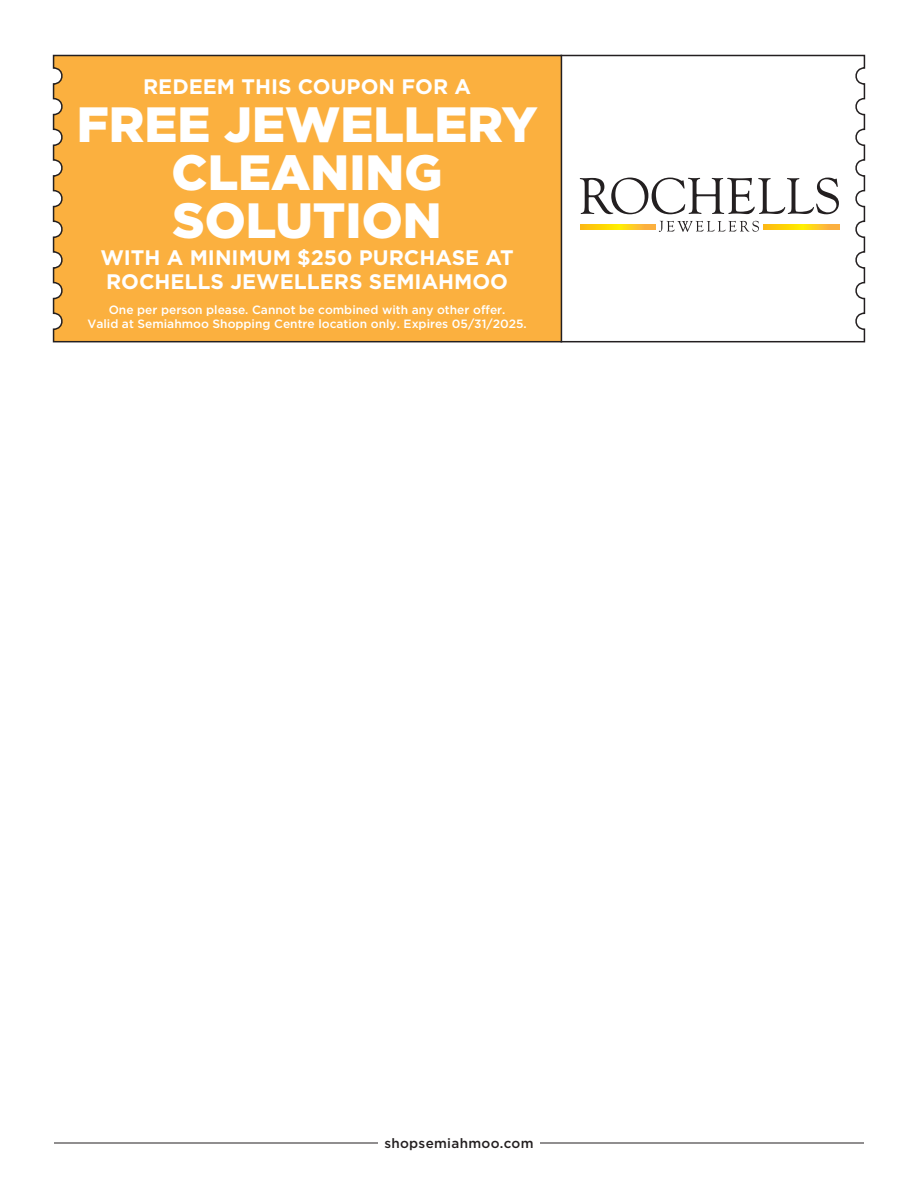
<style>
.page{position:relative;width:918px;height:1188px;background:#fff}
.page>*{position:absolute;margin:0;border:0;box-sizing:border-box;transform-origin:0 0}
.t1{font:900 49.5px/48px "Gotham";color:#fff;text-align:center}
.t2{font:700 21px/24px "Gotham";color:#fff}
.t3{font:500 13.5px "Gotham";letter-spacing:.025em;color:#231f20}
.t4{font:500 12px/13.5px "Gotham";color:#fff;text-align:center}
</style>
<div class="page">
<svg style="left:563px;top:54px;width:303px;height:289px"></svg>
<div style="left:52px;top:54px;width:511px;height:289px;background:#fbb03f"></div>
<svg style="left:580px;top:178px;width:259px;height:36px"></svg>
<svg style="left:580px;top:225px;width:75px;height:4px"></svg>
<svg style="left:764px;top:225px;width:75px;height:4px"></svg>
<svg style="left:659px;top:221px;width:100px;height:11px"></svg>
<hr style="left:54px;top:1143px;width:810px;height:1px;background:#231f20">
<div style="left:378px;top:1126px;width:162px;height:34px;background:#fff"></div>
<h2 class="t2" style="left:143px;top:74px;width:329px">REDEEM THIS COUPON FOR A</h2>
<h1 class="t1" style="left:77px;top:99px;width:462px">FREE JEWELLERY<br>CLEANING<br>SOLUTION</h1>
<h2 class="t2" style="left:100px;top:245px;width:415px">WITH A MINIMUM $250 PURCHASE AT<br>ROCHELLS JEWELLERS SEMIAHMOO</h2>
<p class="t4" style="left:87px;top:303px;width:441px">One per person please. Cannot be combined with any other offer.<br>Valid at Semiahmoo Shopping Centre location only. Expires 05/31/2025.</p>
<p class="t3" style="left:384px;top:1135px;width:151px">shopsemiahmoo.com</p>
</div>
